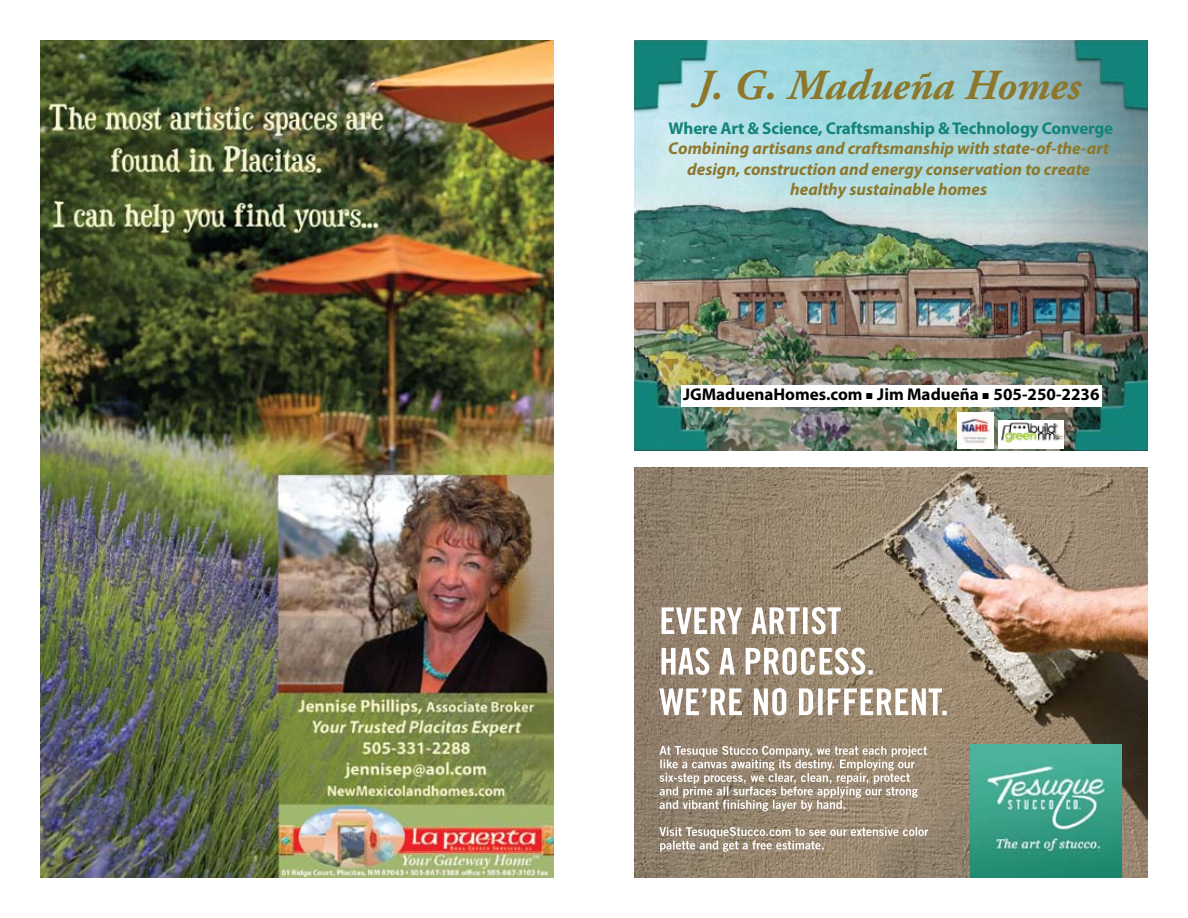
<style>
.page{position:relative;width:1188px;height:918px;background:#fff}
.page>*{position:absolute;margin:0;border:0;box-sizing:border-box;transform-origin:0 0}
.t1{font:italic 700 42.75px "Adobe Garamond Pro";color:#8d772d}
.t2{font:italic 700 17.1px/20.5px "Myriad Pro";color:#8d772d;text-align:center}
.t3{font:700 17.1px "Myriad Pro";letter-spacing:-.01em;color:#138479}
.t4{font:700 17.1px "Myriad Pro";color:#000}
</style>
<div class="page">
<img style="left:40px;top:40px;width:514px;height:838px">
<img style="left:634px;top:40px;width:514px;height:411px">
<img style="left:998px;top:420px;width:65px;height:29px">
<img style="left:957px;top:412px;width:37px;height:37px">
<div style="left:681px;top:385px;width:421px;height:22px;background:#fff"></div>
<img style="left:635px;top:467px;width:513px;height:410px">
<h1 class="t1" style="left:697px;top:60px;width:386px">J. G. Madueña Homes</h1>
<p class="t3" style="left:669px;top:119px;width:446px">Where Art &amp; Science, Craftsmanship &amp; Technology Converge</p>
<p class="t2" style="left:668px;top:139px;width:442px">Combining artisans and craftsmanship with state-of-the-art design, construction and energy conservation to create healthy sustainable homes</p>
<p class="t4" style="left:683px;top:385px;width:418px">JGMaduenaHomes.com ■ Jim Madueña ■ 505-250-2236</p>
</div>
